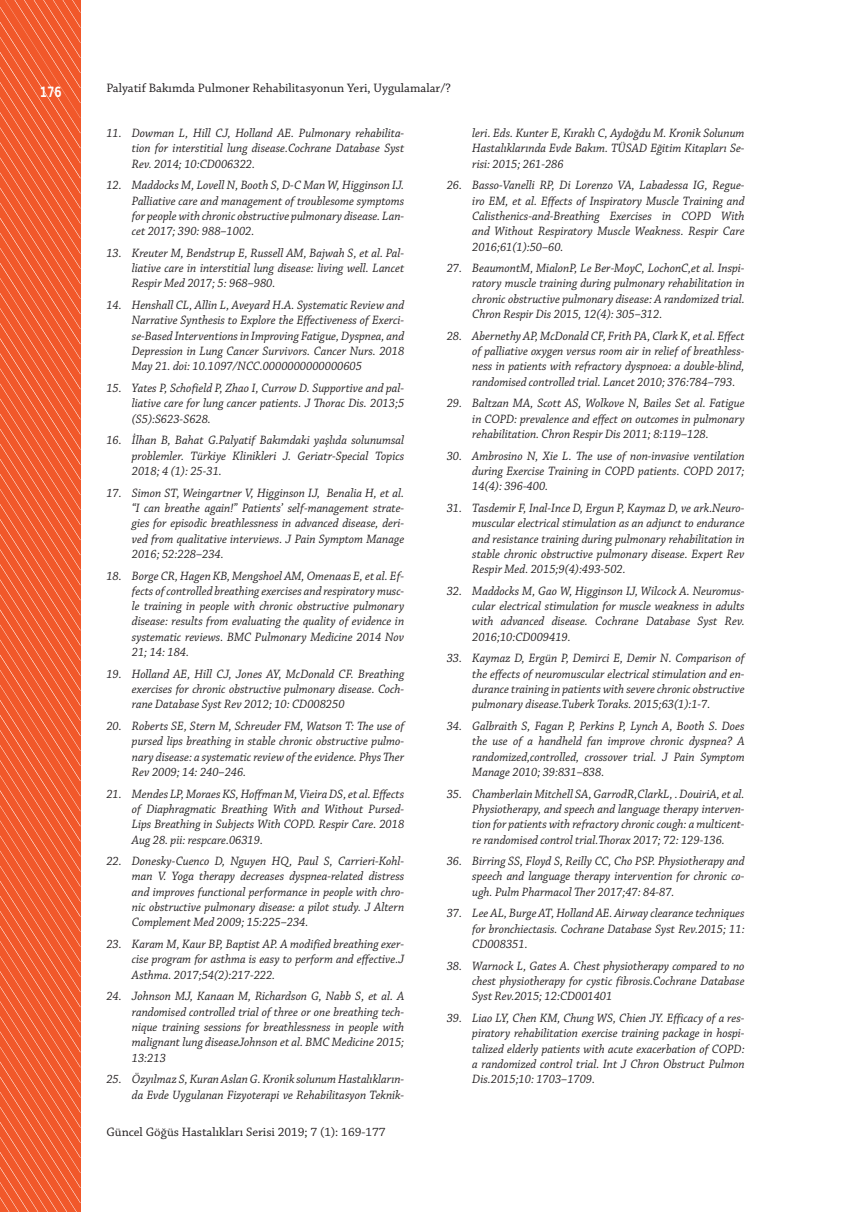
<style>
.page{position:relative;width:851px;height:1212px;background:#fff}
.page>*{position:absolute;margin:0;border:0;box-sizing:border-box;transform-origin:0 0}
.t1{font:700 15px "Alwyn OT";color:#fff;scale:.85 1}
.t2{font:12.9px "Chaparral Pro";color:#231f20}
.t3{font:italic 12.75px/15.3px "Chaparral Pro";color:#231f20;text-align:justify;scale:.95 1}
</style>
<div class="page">
<svg style="left:0;top:0;width:80px;height:1212px;background:#f16136"></svg>
<p class="t1" style="left:40px;top:82px;width:28px">176</p>
<p class="t2" style="left:106px;top:81px;width:346px">Palyatif Bakımda Pulmoner Rehabilitasyonun Yeri, Uygulamalar/?</p>
<p class="t3" style="left:132px;top:126px;width:288px;text-indent:-26px">11. Dowman L, Hill CJ, Holland AE. Pulmonary rehabilita&shy;tion for interstitial lung disease.Cochrane Database Syst Rev. 2014; 10:CD006322.</p>
<p class="t3" style="left:132px;top:178px;width:288px;text-indent:-26px">12. Maddocks M, Lovell N, Booth S, D-C Man W, Higginson IJ.<br>Palliative care and management of troublesome symptoms for people with chronic obstructive pulmonary disease. Lan&shy;cet 2017; 390: 988–1002.</p>
<p class="t3" style="left:132px;top:246px;width:288px;text-indent:-26px">13. Kreuter M, Bendstrup E, Russell AM, Bajwah S, et al. Pal&shy;liative care in interstitial lung disease: living well. Lancet Respir Med 2017; 5: 968–980.</p>
<p class="t3" style="left:132px;top:298px;width:288px;text-indent:-26px">14. Henshall CL, Allin L, Aveyard H.A. Systematic Review and Narrative Synthesis to Explore the Effectiveness of Exerci&shy;se-Based Interventions in Improving Fatigue, Dyspnea, and Depression in Lung Cancer Survivors. Cancer Nurs. 2018<br>May 21. doi: 10.1097/NCC.0000000000000605</p>
<p class="t3" style="left:132px;top:381px;width:288px;text-indent:-26px">15. Yates P, Schofield P, Zhao I, Currow D. Supportive and pal&shy;liative care for lung cancer patients. J Thorac Dis. 2013;5 (S5):S623-S628.</p>
<p class="t3" style="left:132px;top:433px;width:288px;text-indent:-26px">16. İlhan B, Bahat G.Palyatif Bakımdaki yaşlıda solunumsal problemler. Türkiye Klinikleri J. Geriatr-Special Topics 2018; 4 (1): 25-31.</p>
<p class="t3" style="left:132px;top:485px;width:288px;text-indent:-26px">17. Simon ST, Weingartner V, Higginson IJ, Benalia H, et al. “I can breathe again!” Patients’ self-management strate&shy;gies for episodic breathlessness in advanced disease, deri&shy;ved from qualitative interviews. J Pain Symptom Manage 2016; 52:228–234.</p>
<p class="t3" style="left:132px;top:568px;width:288px;text-indent:-26px">18. Borge CR, Hagen KB, Mengshoel AM, Omenaas E, et al. Ef&shy;fects of controlled breathing exercises and respiratory musc&shy;le training in people with chronic obstructive pulmonary disease: results from evaluating the quality of evidence in systematic reviews. BMC Pulmonary Medicine 2014 Nov 21; 14: 184.</p>
<p class="t3" style="left:132px;top:666px;width:288px;text-indent:-26px">19. Holland AE, Hill CJ, Jones AY, McDonald CF. Breathing exercises for chronic obstructive pulmonary disease. Coch&shy;rane Database Syst Rev 2012; 10: CD008250</p>
<p class="t3" style="left:132px;top:719px;width:288px;text-indent:-26px">20. Roberts SE, Stern M, Schreuder FM, Watson T: The use of pursed lips breathing in stable chronic obstructive pulmo&shy;nary disease: a systematic review of the evidence. Phys Ther Rev 2009; 14: 240–246.</p>
<p class="t3" style="left:132px;top:786px;width:288px;text-indent:-26px">21. Mendes LP, Moraes KS, Hoffman M, Vieira DS, et al. Effects of Diaphragmatic Breathing With and Without Pursed-Lips Breathing in Subjects With COPD. Respir Care. 2018<br>Aug 28. pii: respcare.06319.</p>
<p class="t3" style="left:132px;top:854px;width:288px;text-indent:-26px">22. Donesky-Cuenco D, Nguyen HQ, Paul S, Carrieri-Kohl&shy;man V. Yoga therapy decreases dyspnea-related distress and improves functional performance in people with chro&shy;nic obstructive pulmonary disease: a pilot study. J Altern Complement Med 2009; 15:225–234.</p>
<p class="t3" style="left:132px;top:937px;width:288px;text-indent:-26px">23. Karam M, Kaur BP, Baptist AP. A modified breathing exer&shy;cise program for asthma is easy to perform and effective.J Asthma. 2017;54(2):217-222.</p>
<p class="t3" style="left:132px;top:989px;width:288px;text-indent:-26px">24. Johnson MJ, Kanaan M, Richardson G, Nabb S, et al. A randomised controlled trial of three or one breathing tech&shy;nique training sessions for breathlessness in people with malignant lung diseaseJohnson et al. BMC Medicine 2015; 13:213</p>
<p class="t3" style="left:106px;top:1072px;width:315px;text-align:right">25. Özyılmaz S, Kuran Aslan G. Kronik solunum Hastalıkların&shy;da Evde Uygulanan Fizyoterapi ve Rehabilitasyon Teknik-</p>
<p class="t3" style="left:472px;top:126px;width:288px">leri. Eds. Kunter E, Kıraklı C, Aydoğdu M. Kronik Solunum Hastalıklarında Evde Bakım. TÜSAD Eğitim Kitapları Se&shy;risi: 2015; 261-286</p>
<p class="t3" style="left:472px;top:178px;width:288px;text-indent:-26px">26. Basso-Vanelli RP, Di Lorenzo VA, Labadessa IG, Regue&shy;iro EM, et al. Effects of Inspiratory Muscle Training and Calisthenics-and-Breathing Exercises in COPD With and Without Respiratory Muscle Weakness. Respir Care 2016;61(1):50–60.</p>
<p class="t3" style="left:472px;top:261px;width:288px;text-indent:-26px">27. BeaumontM, MialonP, Le Ber-MoyC, LochonC,et al. Inspi&shy;ratory muscle training during pulmonary rehabilitation in chronic obstructive pulmonary disease: A randomized trial.<br>Chron Respir Dis 2015, 12(4): 305–312.</p>
<p class="t3" style="left:472px;top:329px;width:288px;text-indent:-26px">28. Abernethy AP, McDonald CF, Frith PA, Clark K, et al. Effect of palliative oxygen versus room air in relief of breathless&shy;ness in patients with refractory dyspnoea: a double-blind, randomised controlled trial. Lancet 2010; 376:784–793.</p>
<p class="t3" style="left:472px;top:396px;width:288px;text-indent:-26px">29. Baltzan MA, Scott AS, Wolkove N, Bailes Set al. Fatigue in COPD: prevalence and effect on outcomes in pulmonary rehabilitation. Chron Respir Dis 2011; 8:119–128.</p>
<p class="t3" style="left:472px;top:448px;width:288px;text-indent:-26px">30. Ambrosino N, Xie L. The use of non-invasive ventilation during Exercise Training in COPD patients. COPD 2017; 14(4): 396-400.</p>
<p class="t3" style="left:472px;top:501px;width:288px;text-indent:-26px">31. Tasdemir F, Inal-Ince D, Ergun P, Kaymaz D, ve ark.Neuro&shy;muscular electrical stimulation as an adjunct to endurance and resistance training during pulmonary rehabilitation in stable chronic obstructive pulmonary disease. Expert Rev Respir Med. 2015;9(4):493-502.</p>
<p class="t3" style="left:472px;top:584px;width:288px;text-indent:-26px">32. Maddocks M, Gao W, Higginson IJ, Wilcock A. Neuromus&shy;cular electrical stimulation for muscle weakness in adults with advanced disease. Cochrane Database Syst Rev.<br>2016;10:CD009419.</p>
<p class="t3" style="left:472px;top:651px;width:288px;text-indent:-26px">33. Kaymaz D, Ergün P, Demirci E, Demir N. Comparison of the effects of neuromuscular electrical stimulation and en&shy;durance training in patients with severe chronic obstructive pulmonary disease.Tuberk Toraks. 2015;63(1):1-7.</p>
<p class="t3" style="left:472px;top:719px;width:288px;text-indent:-26px">34. Galbraith S, Fagan P, Perkins P, Lynch A, Booth S. Does the use of a handheld fan improve chronic dyspnea? A randomized,controlled, crossover trial. J Pain Symptom Manage 2010; 39:831–838.</p>
<p class="t3" style="left:472px;top:786px;width:288px;text-indent:-26px">35. Chamberlain Mitchell SA, GarrodR,ClarkL, . DouiriA, et al.<br>Physiotherapy, and speech and language therapy interven&shy;tion for patients with refractory chronic cough: a multicent&shy;re randomised control trial.Thorax 2017; 72: 129-136.</p>
<p class="t3" style="left:472px;top:854px;width:288px;text-indent:-26px">36. Birring SS, Floyd S, Reilly CC, Cho PSP. Physiotherapy and speech and language therapy intervention for chronic co&shy;ugh. Pulm Pharmacol Ther 2017;47: 84-87.</p>
<p class="t3" style="left:472px;top:906px;width:288px;text-indent:-26px">37. Lee AL, Burge AT, Holland AE. Airway clearance techniques for bronchiectasis. Cochrane Database Syst Rev.2015; 11:<br>CD008351.</p>
<p class="t3" style="left:472px;top:958px;width:288px;text-indent:-26px">38. Warnock L, Gates A. Chest physiotherapy compared to no chest physiotherapy for cystic fibrosis.Cochrane Database Syst Rev.2015; 12:CD001401</p>
<p class="t3" style="left:472px;top:1011px;width:288px;text-indent:-26px">39. Liao LY, Chen KM, Chung WS, Chien JY. Efficacy of a res&shy;piratory rehabilitation exercise training package in hospi&shy;talized elderly patients with acute exacerbation of COPD: a randomized control trial. Int J Chron Obstruct Pulmon Dis.2015;10: 1703–1709.</p>
<p class="t2" style="left:106px;top:1125px;width:281px">Güncel Göğüs Hastalıkları Serisi 2019; 7 (1): 169-177</p>
</div>
